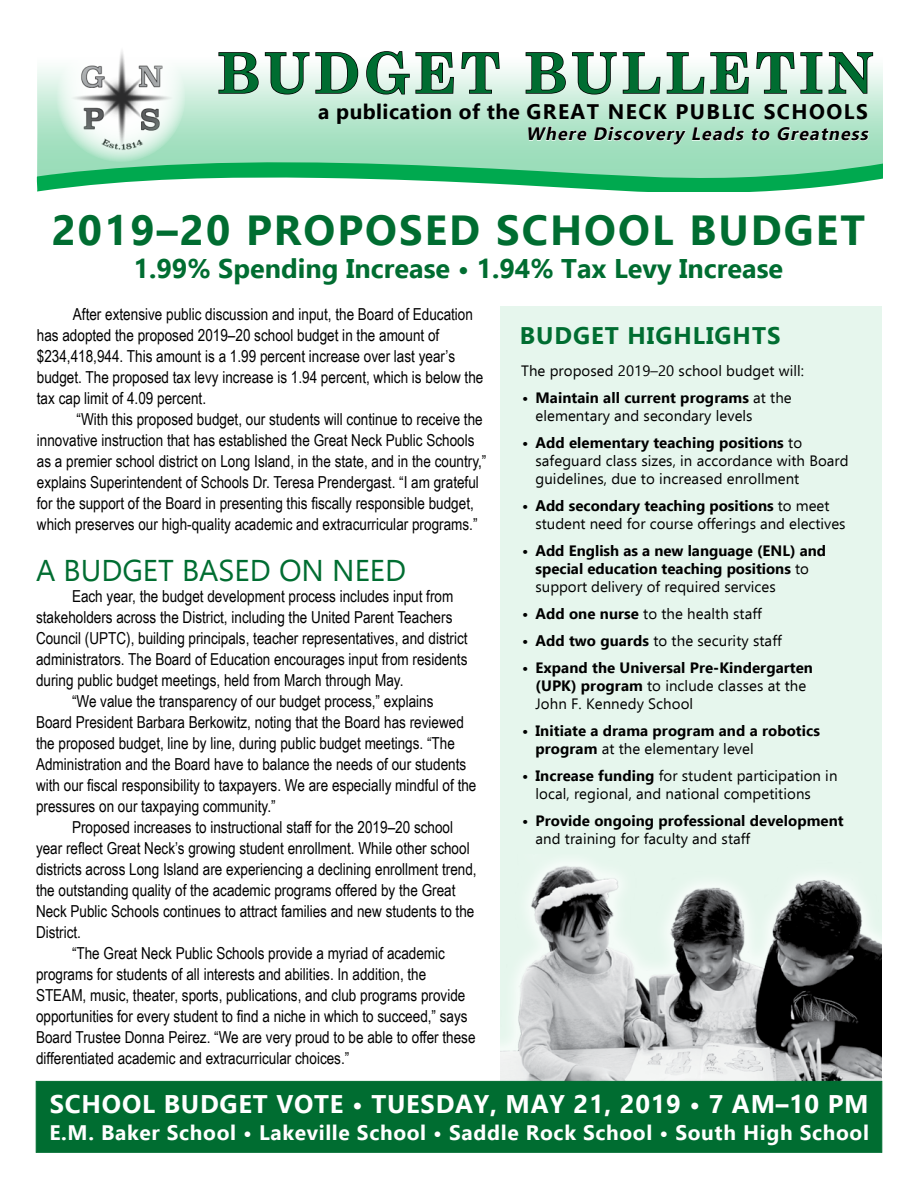
<style>
.page{position:relative;width:918px;height:1188px;background:#fff}
.page>*{position:absolute;margin:0;border:0;box-sizing:border-box;transform-origin:0 0}
.t1{font:700 55.5px "Century Schoolbook";letter-spacing:.07em;color:#006d31}
.t2{font:700 42px "Ebrima";letter-spacing:.05em;color:#006d31}
.t3{font:30px "Ebrima";color:#006d31}
.t4{font:700 27px "Ebrima";color:#006d31}
.t5{font:700 25.5px "Ebrima";letter-spacing:.03em;color:#fff}
.t6{font:700 24px "Ebrima";letter-spacing:.04em;color:#006d31}
.t7{font:700 21px "Ebrima";letter-spacing:.03em;color:#fff}
.t8{font:700 21px "Ebrima";letter-spacing:.07em;color:#000}
.t9{font:italic 700 18px "Ebrima";color:#000}
.t10{font:16.5px/21px "Arial Narrow";color:#000}
.t11{font:15px/18px "Ebrima";letter-spacing:.005em;color:#000}
.t12{font:700 15px/18px "Ebrima";letter-spacing:.005em;color:#000}
.s1{font-weight:700}
.s2{font-weight:400}
</style>
<div class="page">
<div style="left:501px;top:307px;width:381px;height:774px;background:#e6f6ed"></div>
<img style="left:500px;top:854px;width:382px;height:227px">
<svg style="left:37px;top:67px;width:845px;height:91px;background:#b6e6cd"></svg>
<svg style="left:36px;top:158px;width:846px;height:34px"></svg>
<svg style="left:528px;top:108px;width:59px;height:36px;background:#bce8d1"></svg>
<svg style="left:593px;top:126px;width:152px;height:24px;background:#b6e6cc"></svg>
<svg style="left:751px;top:127px;width:20px;height:14px"></svg>
<svg style="left:777px;top:127px;width:92px;height:15px"></svg>
<svg style="left:218px;top:52px;width:141px;height:43px"></svg>
<svg style="left:365px;top:51px;width:90px;height:44px"></svg>
<svg style="left:461px;top:52px;width:40px;height:42px"></svg>
<svg style="left:525px;top:52px;width:349px;height:43px"></svg>
<div style="left:36px;top:1081px;width:846px;height:72px;background:#006d31;border:1px solid #006d31"></div>
<img style="left:56px;top:32px;width:129px;height:130px;border-radius:65px">
<h1 class="t1" style="left:217px;top:30px;width:659px">BUDGET BULLETIN</h1>
<p class="t8" style="left:318px;top:96px;width:551px">a publication of the GREAT NECK PUBLIC SCHOOLS</p>
<p class="t9" style="left:526px;top:120px;width:348px">Where Discovery Leads to Greatness</p>
<h2 class="t2" style="left:52px;top:198px;width:815px">2019–20 PROPOSED SCHOOL BUDGET</h2>
<h3 class="t4" style="left:134px;top:248px;width:651px">1.99% Spending Increase • 1.94% Tax Levy Increase</h3>
<p class="t10" style="left:37px;top:303px;width:448px;text-indent:36px">After extensive public discussion and input, the Board of Education has adopted the proposed 2019–20 school budget in the amount of $234,418,944. This amount is a 1.99 percent increase over last year’s budget. The proposed tax levy increase is 1.94 percent, which is below the tax cap limit of 4.09 percent.</p>
<p class="t10" style="left:37px;top:409px;width:451px;text-indent:40px">“With this proposed budget, our students will continue to receive the innovative instruction that has established the Great Neck Public Schools as a premier school district on Long Island, in the state, and in the country,” explains Superintendent of Schools Dr. Teresa Prendergast. “I am grateful for the support of the Board in presenting this fiscally responsible budget, which preserves our high-quality academic and extracurricular programs.”</p>
<h3 class="t3" style="left:36px;top:549px;width:372px">A BUDGET BASED ON NEED</h3>
<p class="t10" style="left:72px;top:585px;width:383px">Each year, the budget development process includes input from</p>
<p class="t10" style="left:36px;top:606px;width:418px">stakeholders across the District, including the United Parent Teachers</p>
<p class="t10" style="left:36px;top:627px;width:433px">Council (UPTC), building principals, teacher representatives, and district</p>
<p class="t10" style="left:36px;top:648px;width:433px">administrators. The Board of Education encourages input from residents</p>
<p class="t10" style="left:36px;top:669px;width:369px">during public budget meetings, held from March through May.</p>
<p class="t10" style="left:72px;top:690px;width:363px">“We value the transparency of our budget process,” explains</p>
<p class="t10" style="left:36px;top:711px;width:429px">Board President Barbara Berkowitz, noting that the Board has reviewed</p>
<p class="t10" style="left:36px;top:732px;width:420px">the proposed budget, line by line, during public budget meetings. “The</p>
<p class="t10" style="left:36px;top:753px;width:432px">Administration and the Board have to balance the needs of our students</p>
<p class="t10" style="left:36px;top:774px;width:442px">with our fiscal responsibility to taxpayers. We are especially mindful of the</p>
<p class="t10" style="left:36px;top:795px;width:241px">pressures on our taxpaying community.”</p>
<p class="t10" style="left:72px;top:816px;width:383px">Proposed increases to instructional staff for the 2019–20 school</p>
<p class="t10" style="left:36px;top:837px;width:435px">year reflect Great Neck’s growing student enrollment. While other school</p>
<p class="t10" style="left:36px;top:858px;width:442px">districts across Long Island are experiencing a declining enrollment trend,</p>
<p class="t10" style="left:36px;top:879px;width:421px">the outstanding quality of the academic programs offered by the Great</p>
<p class="t10" style="left:36px;top:900px;width:440px">Neck Public Schools continues to attract families and new students to the</p>
<p class="t10" style="left:36px;top:921px;width:47px">District.</p>
<p class="t10" style="left:72px;top:942px;width:374px">“The Great Neck Public Schools provide a myriad of academic</p>
<p class="t10" style="left:36px;top:963px;width:392px">programs for students of all interests and abilities. In addition, the</p>
<p class="t10" style="left:36px;top:984px;width:431px">STEAM, music, theater, sports, publications, and club programs provide</p>
<p class="t10" style="left:36px;top:1005px;width:433px">opportunities for every student to find a niche in which to succeed,” says</p>
<p class="t10" style="left:36px;top:1026px;width:441px">Board Trustee Donna Peirez. “We are very proud to be able to offer these</p>
<p class="t10" style="left:36px;top:1047px;width:315px">differentiated academic and extracurricular choices.”</p>
<h3 class="t6" style="left:520px;top:317px;width:262px">BUDGET HIGHLIGHTS</h3>
<p class="t11" style="left:521px;top:361px;width:284px">The proposed 2019–20 school budget will:</p>
<p class="t11" style="left:536px;top:388px;width:258px;text-indent:-14px"><span class="s1">• Maintain all current programs</span> at the elementary and secondary levels</p>
<p class="t11" style="left:536px;top:433px;width:315px;text-indent:-14px"><span class="s1">• Add elementary teaching positions</span> to safeguard class sizes, in accordance with Board guidelines, due to increased enrollment</p>
<p class="t11" style="left:536px;top:496px;width:312px;text-indent:-14px"><span class="s1">• Add secondary teaching positions</span> to meet student need for course offerings and electives</p>
<p class="t12" style="left:536px;top:541px;width:292px;text-indent:-14px">• Add English as a new language (ENL) and special education teaching positions <span class="s2">to support delivery of required services</span></p>
<p class="t11" style="left:522px;top:604px;width:241px"><span class="s1">• Add one nurse</span> to the health staff</p>
<p class="t11" style="left:522px;top:631px;width:261px"><span class="s1">• Add two guards</span> to the security staff</p>
<p class="t12" style="left:536px;top:658px;width:279px;text-indent:-14px">• Expand the Universal Pre-Kindergarten (UPK) program <span class="s2">to include classes at the<br>John F. Kennedy School</span></p>
<p class="t12" style="left:536px;top:721px;width:286px;text-indent:-14px">• Initiate a drama program and a robotics program <span class="s2">at the elementary level</span></p>
<p class="t11" style="left:536px;top:766px;width:304px;text-indent:-14px"><span class="s1">• Increase funding</span> for student participation in local, regional, and national competitions</p>
<p class="t12" style="left:522px;top:811px;width:323px">• Provide ongoing professional development</p>
<p class="t11" style="left:536px;top:829px;width:216px">and training for faculty and staff</p>
<h3 class="t5" style="left:50px;top:1085px;width:820px">SCHOOL BUDGET VOTE • TUESDAY, MAY 21, 2019 • 7 AM–10 PM</h3>
<p class="t7" style="left:49px;top:1117px;width:821px">E.M. Baker School • Lakeville School • Saddle Rock School • South High School</p>
</div>
